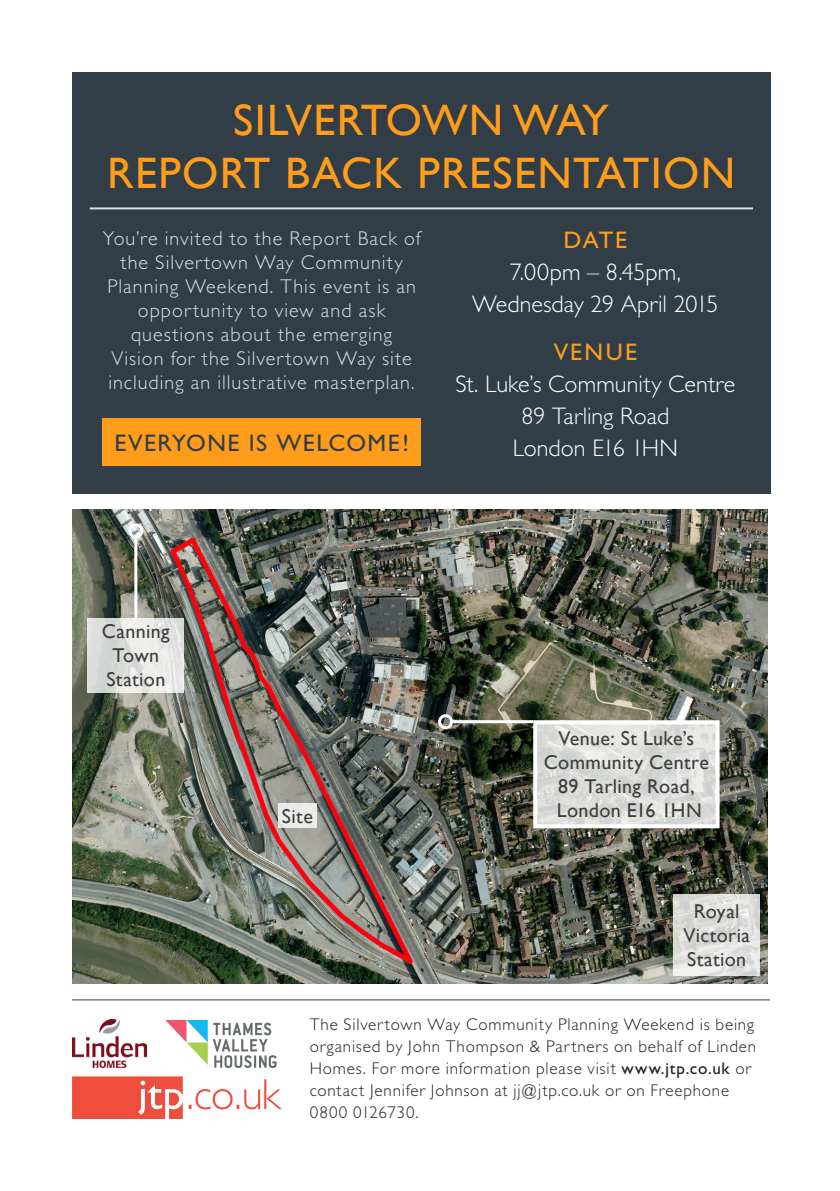
<style>
.page{position:relative;width:840px;height:1191px;background:#fff}
.page>*{position:absolute;margin:0;border:0;box-sizing:border-box;transform-origin:0 0}
.t1{font:44px/52.8px "Gill Sans";letter-spacing:.03em;color:#ff9d1b;text-align:center}
.t2{font:300 24px/32px "Gill Sans";color:#fff;text-align:center}
.t3{font:24px "Gill Sans";letter-spacing:.06em;color:#313e48}
.t4{font:24px "Gill Sans";letter-spacing:.085em;color:#ff9d1b}
.t5{font:300 20px/24px "Gill Sans";letter-spacing:.05em;color:#dae2e7;text-align:center}
._1A_5mm_caption_inde{font:20px/24px "Gill Sans";letter-spacing:.02em;color:#3e3e3f;text-align:center}
.t6{font:300 17px/22px "Gill Sans";letter-spacing:.045em;color:#231f20}
.s1{font-weight:400}
</style>
<div class="page">
<svg style="left:72px;top:1076px;width:210px;height:43px"></svg>
<svg style="left:165px;top:1020px;width:111px;height:48px"></svg>
<div style="left:72px;top:72px;width:697px;height:421px;background:#313e48"></div>
<hr style="left:90px;top:207px;width:662px;height:2px;background:#dae2e7">
<img style="left:72px;top:510px;width:695px;height:474px">
<svg style="left:538px;top:725px;width:176px;height:98px;background:#dcddda"></svg>
<div style="left:533px;top:720px;width:186px;height:108px;border:4px solid #fff"></div>
<hr style="left:451px;top:720px;width:82px;height:3px;background:#fff">
<div style="left:438px;top:714px;width:15px;height:15px;border:3px solid #fff;border-radius:50%"></div>
<svg style="left:87px;top:618px;width:97px;height:74px;background:#e1e3e0"></svg>
<div style="left:278px;top:803px;width:38px;height:25px;background:#ececeb"></div>
<svg style="left:673px;top:894px;width:86px;height:82px;background:#dfdfdd"></svg>
<hr style="left:134px;top:537px;width:3px;height:81px;background:#fff">
<div style="left:128px;top:523px;width:15px;height:15px;border:3px solid #fff;border-radius:50%"></div>
<hr style="left:72px;top:999px;width:697px;height:1px;background:#313e48">
<div style="left:102px;top:418px;width:318px;height:48px;background:#ff9d1b"></div>
<img style="left:72px;top:1019px;width:74px;height:49px">
<p class="t1" style="left:107px;top:95px;width:629px">SILVERTOWN WAY<br>REPORT BACK PRESENTATION</p>
<p class="t5" style="left:103px;top:226px;width:319px">You’re invited to the Report Back of the Silvertown Way Community<br>Planning Weekend. This event is an opportunity to view and ask questions about the emerging<br>Vision for the Silvertown Way site including an illustrative masterplan.</p>
<p class="t4" style="left:563px;top:226px;width:65px">DATE</p>
<p class="t2" style="left:472px;top:256px;width:248px">7.00pm – 8.45pm,<br>Wednesday 29 April 2015</p>
<p class="t4" style="left:553px;top:338px;width:85px">VENUE</p>
<p class="t2" style="left:455px;top:368px;width:281px">St. Luke’s Community Centre</p>
<p class="t2" style="left:521px;top:400px;width:149px">89 Tarling Road</p>
<p class="t3" style="left:114px;top:429px;width:296px">EVERYONE IS WELCOME!</p>
<p class="t2" style="left:512px;top:432px;width:167px">London E16 1HN</p>
<p class="_1A_5mm_caption_inde" style="left:102px;top:619px;width:69px">Canning<br>Town<br>Station</p>
<p class="_1A_5mm_caption_inde" style="left:281px;top:804px;width:33px">Site</p>
<p class="_1A_5mm_caption_inde" style="left:543px;top:727px;width:166px">Venue: St Luke’s<br>Community Centre</p>
<p class="_1A_5mm_caption_inde" style="left:557px;top:775px;width:138px">89 Tarling Road,</p>
<p class="_1A_5mm_caption_inde" style="left:556px;top:799px;width:146px">London E16 1HN</p>
<p class="_1A_5mm_caption_inde" style="left:683px;top:900px;width:68px">Royal<br>Victoria<br>Station</p>
<p class="t6" style="left:309px;top:1013px;width:447px">The Silvertown Way Community Planning Weekend is being organised by John Thompson &amp; Partners on behalf of Linden Homes. For more information please visit <span class="s1">www.jtp.co.uk</span> or contact Jennifer Johnson at jj@jtp.co.uk or on Freephone</p>
<p class="t6" style="left:309px;top:1101px;width:110px">0800 0126730.</p>
</div>
